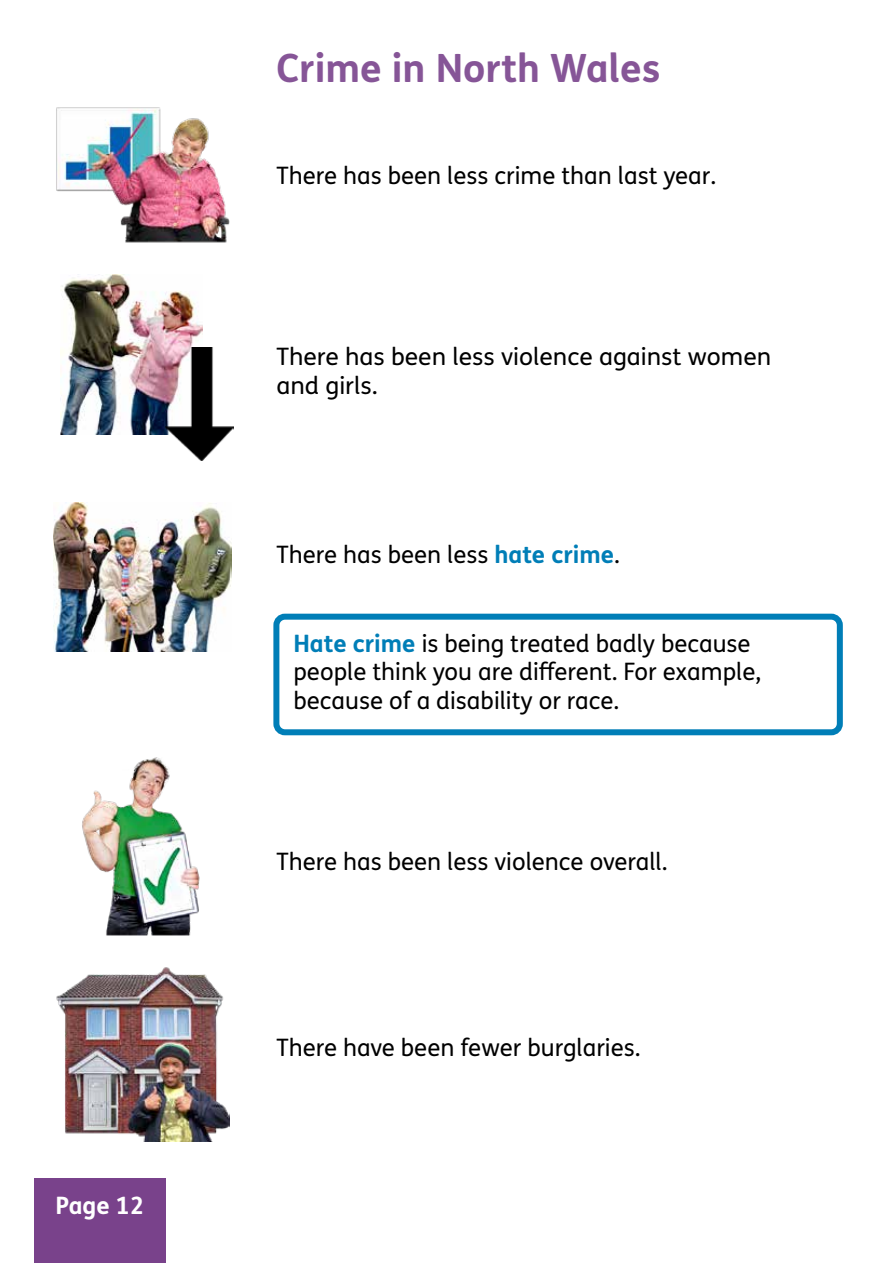
<style>
.page{position:relative;width:893px;height:1263px;background:#fff}
.page>*{position:absolute;margin:0;border:0;box-sizing:border-box;transform-origin:0 0}
.t1{font:700 39px "FS Me Pro";color:#865597}
.Bodytext_-_P{font:24px/28.8px "FS Me Pro";color:#000}
.Box_text{font:24px/28.8px "FS Me Pro";color:#000}
.t2{font:700 24px "FS Me Pro";color:#fff}
.s1{font-weight:700;color:#007eb7}
</style>
<div class="page">
<div style="left:34px;top:1179px;width:132px;height:84px;background:#79428b"></div>
<div style="left:273px;top:614px;width:570px;height:121px;border:6px solid #007eb7;border-radius:9px"></div>
<img style="left:82px;top:757px;width:118px;height:178px">
<img style="left:56px;top:967px;width:174px;height:175px">
<img style="left:56px;top:107px;width:174px;height:136px">
<img style="left:53px;top:503px;width:179px;height:149px">
<img style="left:61px;top:274px;width:142px;height:161px">
<img style="left:165px;top:348px;width:68px;height:112px">
<p class="t2" style="left:56px;top:1186px;width:90px">Page 12</p>
<h2 class="t1" style="left:276px;top:38px;width:386px">Crime in North Wales</h2>
<p class="Bodytext_-_P" style="left:276px;top:160px;width:441px">There has been less crime than last year.</p>
<p class="Bodytext_-_P" style="left:276px;top:342px;width:496px">There has been less violence against women and girls.</p>
<p class="Bodytext_-_P" style="left:276px;top:540px;width:345px">There has been less <span class="s1">hate crime</span>.</p>
<p class="Box_text" style="left:293px;top:628px;width:469px"><span class="s1">Hate crime</span> is being treated badly because people think you are different. For example, because of a disability or race.</p>
<p class="Bodytext_-_P" style="left:276px;top:847px;width:393px">There has been less violence overall.</p>
<p class="Bodytext_-_P" style="left:276px;top:1033px;width:366px">There have been fewer burglaries.</p>
</div>
